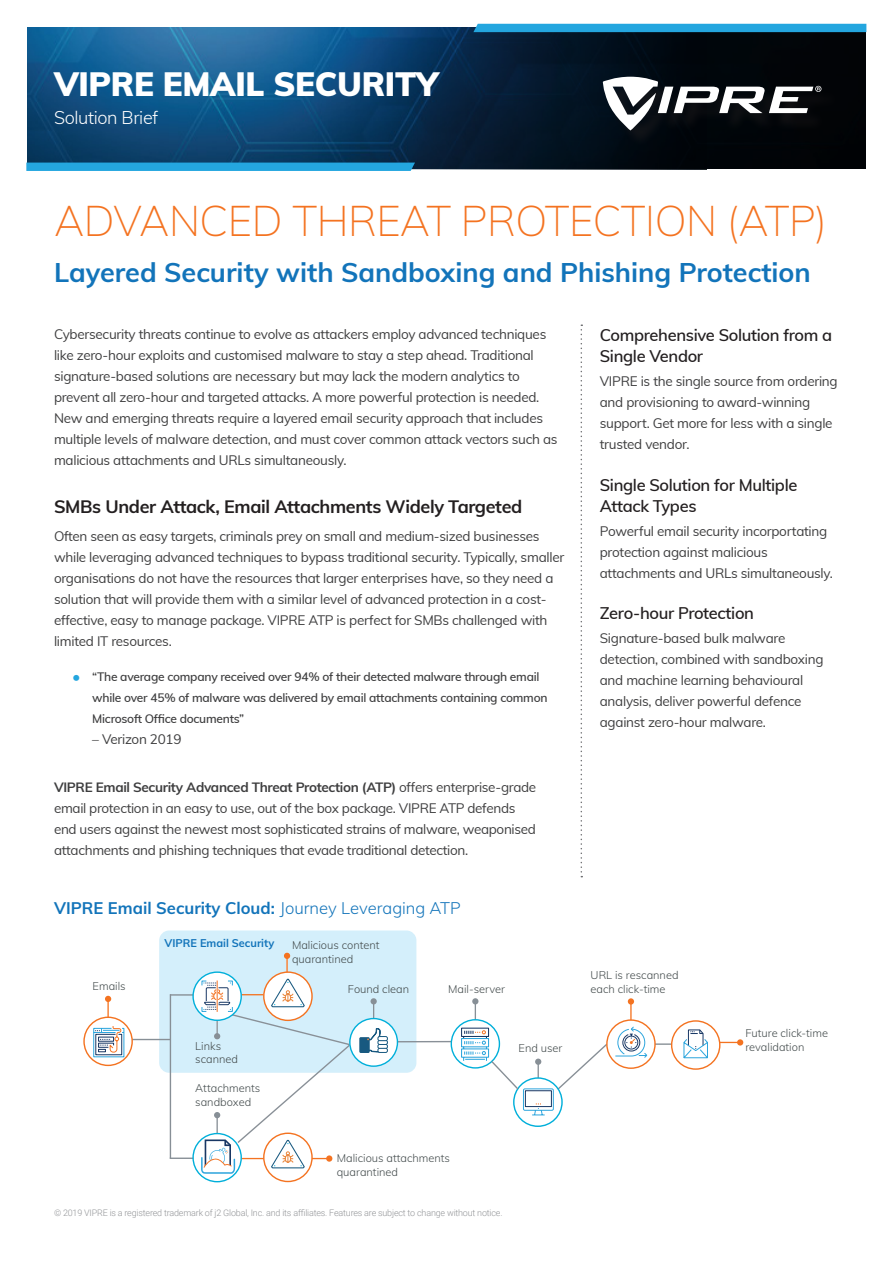
<style>
.page{position:relative;width:893px;height:1263px;background:#fff}
.page>*{position:absolute;margin:0;border:0;box-sizing:border-box;transform-origin:0 0}
.t1{font:200 42px "Muli";letter-spacing:-.01em;color:#f47321}
.DS_title_1{font:900 33px "Muli";letter-spacing:-.01em;color:#fff}
.t2{font:700 27px "Muli";color:#1274ba}
.t3{font:700 18px "Muli";letter-spacing:-.02em;color:#231f20}
.DS_title_2{font:300 18px "Muli";letter-spacing:-.02em;color:#fff}
.t4{font:700 16.65px "Muli";color:#1274ba}
.h2_-_sidebar{font:600 16.5px/21px "Muli";letter-spacing:-.02em;color:#231f20}
.body_copy{font:13.5px/21px "Muli";letter-spacing:-.02em;color:#3e3e3f}
.sidebar_-_body_copy{font:13.5px/21px "Muli";letter-spacing:-.02em;color:#3e3e3f}
.Bullet_list_1{font:13.5px/21px "Muli";letter-spacing:-.025em;color:#3e3e3f}
.t5{font:600 12px/21px "Muli";letter-spacing:-.02em;color:#3e3e3f}
.t6{font:300 11.1px/13.8px "Muli";color:#434b4c}
.t7{font:700 11.1px "Muli";color:#1274ba}
.t8{font:300 9px "Roboto";letter-spacing:-.02em;color:#939598}
.s1{font-weight:700}
.s2{font-weight:300}
</style>
<div class="page">
<svg style="left:27px;top:28px;width:839px;height:141px;background:#0c3758"></svg>
<img style="left:187px;top:28px;width:520px;height:141px">
<div style="left:473px;top:24px;width:393px;height:8px;background:#24a6df"></div>
<div style="left:26px;top:163px;width:389px;height:8px;background:#24a6df"></div>
<div style="left:606px;top:79px;width:234px;height:69px;background:#231f20;opacity:.5"></div>
<svg style="left:603px;top:77px;width:218px;height:53px"></svg>
<div style="left:159px;top:930px;width:257px;height:143px;background:#d4effb;border-radius:10px"></div>
<svg style="left:130px;top:993px;width:543px;height:166px"></svg>
<svg style="left:451px;top:1020px;width:48px;height:48px"></svg>
<div style="left:370px;top:998px;width:7px;height:6px;background:#878f96;border-radius:50%"></div>
<div style="left:350px;top:1018px;width:47px;height:48px;background:#fff;border-radius:50%"></div>
<div style="left:349px;top:1018px;width:49px;height:49px;border:1px solid #00afda;border-radius:50%"></div>
<div style="left:359px;top:1037px;width:11px;height:16px;background:#185980"></div>
<div style="left:378px;top:1044px;width:10px;height:5px;border:1px solid #185980;border-radius:2px"></div>
<div style="left:378px;top:1040px;width:10px;height:5px;border:1px solid #185980;border-radius:2px"></div>
<div style="left:378px;top:1036px;width:10px;height:5px;border:1px solid #185980;border-radius:2px"></div>
<svg style="left:367px;top:1001px;width:20px;height:52px"></svg>
<div style="left:378px;top:1048px;width:10px;height:5px;border:1px solid #185980;border-radius:2px"></div>
<svg style="left:193px;top:972px;width:48px;height:48px"></svg>
<div style="left:192px;top:971px;width:50px;height:50px;border:1px solid #00afda;border-radius:50%"></div>
<svg style="left:193px;top:1133px;width:48px;height:49px"></svg>
<div style="left:192px;top:1133px;width:50px;height:49px;border:1px solid #00afda;border-radius:50%"></div>
<hr style="left:107px;top:999px;width:2px;height:24px;background:#f47321">
<svg style="left:105px;top:996px;width:6px;height:6px"></svg>
<hr style="left:286px;top:956px;width:2px;height:24px;background:#f47321">
<svg style="left:284px;top:953px;width:6px;height:6px"></svg>
<svg style="left:84px;top:1017px;width:48px;height:48px"></svg>
<div style="left:83px;top:1016px;width:50px;height:50px;border:1px solid #f47321;border-radius:50%"></div>
<svg style="left:93px;top:1025px;width:32px;height:33px"></svg>
<div style="left:514px;top:1078px;width:48px;height:48px;background:#fff;border-radius:50%"></div>
<div style="left:513px;top:1077px;width:50px;height:50px;border:1px solid #00afda;border-radius:50%"></div>
<hr style="left:630px;top:1001px;width:2px;height:28px;background:#f47321">
<svg style="left:628px;top:998px;width:6px;height:6px"></svg>
<svg style="left:607px;top:1020px;width:48px;height:48px"></svg>
<div style="left:606px;top:1019px;width:50px;height:50px;border:1px solid #f47321;border-radius:50%"></div>
<svg style="left:614px;top:1026px;width:34px;height:33px"></svg>
<svg style="left:719px;top:1039px;width:24px;height:6px"></svg>
<div style="left:671px;top:1020px;width:49px;height:50px;border:1px solid #f47321;border-radius:50%"></div>
<svg style="left:460px;top:998px;width:94px;height:118px"></svg>
<svg style="left:683px;top:1029px;width:25px;height:30px"></svg>
<svg style="left:264px;top:972px;width:48px;height:48px"></svg>
<svg style="left:201px;top:978px;width:150px;height:196px"></svg>
<hr style="left:170px;top:994px;width:1px;height:164px;background:#878f96">
<svg style="left:581px;top:324px;width:1px;height:553px"></svg>
<p class="DS_title_1" style="left:54px;top:60px;width:386px">VIPRE EMAIL SECURITY</p>
<p class="DS_title_2" style="left:54px;top:105px;width:106px">Solution Brief</p>
<p class="t1" style="left:54px;top:191px;width:775px">ADVANCED THREAT PROTECTION (ATP)</p>
<p class="t2" style="left:54px;top:253px;width:758px">Layered Security with Sandboxing and Phishing Protection</p>
<p class="body_copy" style="left:54px;top:323px;width:505px">Cybersecurity threats continue to evolve as attackers employ advanced techniques like zero-hour exploits and customised malware to stay a step ahead. Traditional signature-based solutions are necessary but may lack the modern analytics to prevent all zero-hour and targeted attacks. A more powerful protection is needed.<br>New and emerging threats require a layered email security approach that includes multiple levels of malware detection, and must cover common attack vectors such as malicious attachments and URLs simultaneously.</p>
<p class="t3" style="left:54px;top:494px;width:470px">SMBs Under Attack, Email Attachments Widely Targeted</p>
<p class="body_copy" style="left:54px;top:525px;width:512px">Often seen as easy targets, criminals prey on small and medium-sized businesses while leveraging advanced techniques to bypass traditional security. Typically, smaller organisations do not have the resources that larger enterprises have, so they need a solution that will provide them with a similar level of advanced protection in a cost&shy;effective, easy to manage package. VIPRE ATP is perfect for SMBs challenged with limited IT resources.</p>
<p class="t5" style="left:92px;top:665px;width:457px">“The average company received over 94% of their detected malware through email while over 45% of malware was delivered by email attachments containing common<br>Microsoft Office documents”</p>
<p class="body_copy" style="left:92px;top:727px;width:91px">– Verizon 2019</p>
<p class="Bullet_list_1" style="left:54px;top:776px;width:484px"><span class="s1">VIPRE Email Security Advanced Threat Protection (ATP)</span> offers enterprise-grade email protection in an easy to use, out of the box package. VIPRE ATP defends end users against the newest most sophisticated strains of malware, weaponised attachments and phishing techniques that evade traditional detection.</p>
<p class="t4" style="left:54px;top:896px;width:408px">VIPRE Email Security Cloud: <span class="s2">Journey Leveraging ATP</span></p>
<p class="t6" style="left:292px;top:937px;width:89px">Malicious content quarantined</p>
<p class="t7" style="left:165px;top:935px;width:111px">VIPRE Email Security</p>
<p class="t6" style="left:93px;top:979px;width:35px">Emails</p>
<p class="t6" style="left:348px;top:981px;width:63px">Found clean</p>
<p class="t6" style="left:448px;top:981px;width:58px">Mail-server</p>
<p class="t6" style="left:195px;top:1038px;width:44px">Links scanned</p>
<p class="t6" style="left:195px;top:1081px;width:67px">Attachments sandboxed</p>
<p class="t6" style="left:519px;top:1040px;width:45px">End user</p>
<p class="t6" style="left:337px;top:1151px;width:115px">Malicious attachments quarantined</p>
<p class="t8" style="left:54px;top:1206px;width:450px">© 2019 VIPRE is a registered trademark of j2 Global, Inc. and its affiliates. Features are subject to change without notice.</p>
<p class="h2_-_sidebar" style="left:600px;top:324px;width:234px">Comprehensive Solution from a<br>Single Vendor</p>
<p class="sidebar_-_body_copy" style="left:600px;top:370px;width:239px">VIPRE is the single source from ordering and provisioning to award-winning support. Get more for less with a single trusted vendor.</p>
<p class="h2_-_sidebar" style="left:600px;top:473px;width:199px">Single Solution for Multiple<br>Attack Types</p>
<p class="sidebar_-_body_copy" style="left:600px;top:520px;width:235px">Powerful email security incorportating protection against malicious attachments and URLs simultaneously.</p>
<p class="h2_-_sidebar" style="left:600px;top:602px;width:156px">Zero-hour Protection</p>
<p class="sidebar_-_body_copy" style="left:600px;top:627px;width:225px">Signature-based bulk malware detection, combined with sandboxing and machine learning behavioural analysis, deliver powerful defence against zero-hour malware.</p>
<p class="t6" style="left:591px;top:968px;width:89px">URL is rescanned each click-time</p>
<p class="t6" style="left:745px;top:1026px;width:84px">Future click-time revalidation</p>
</div>
